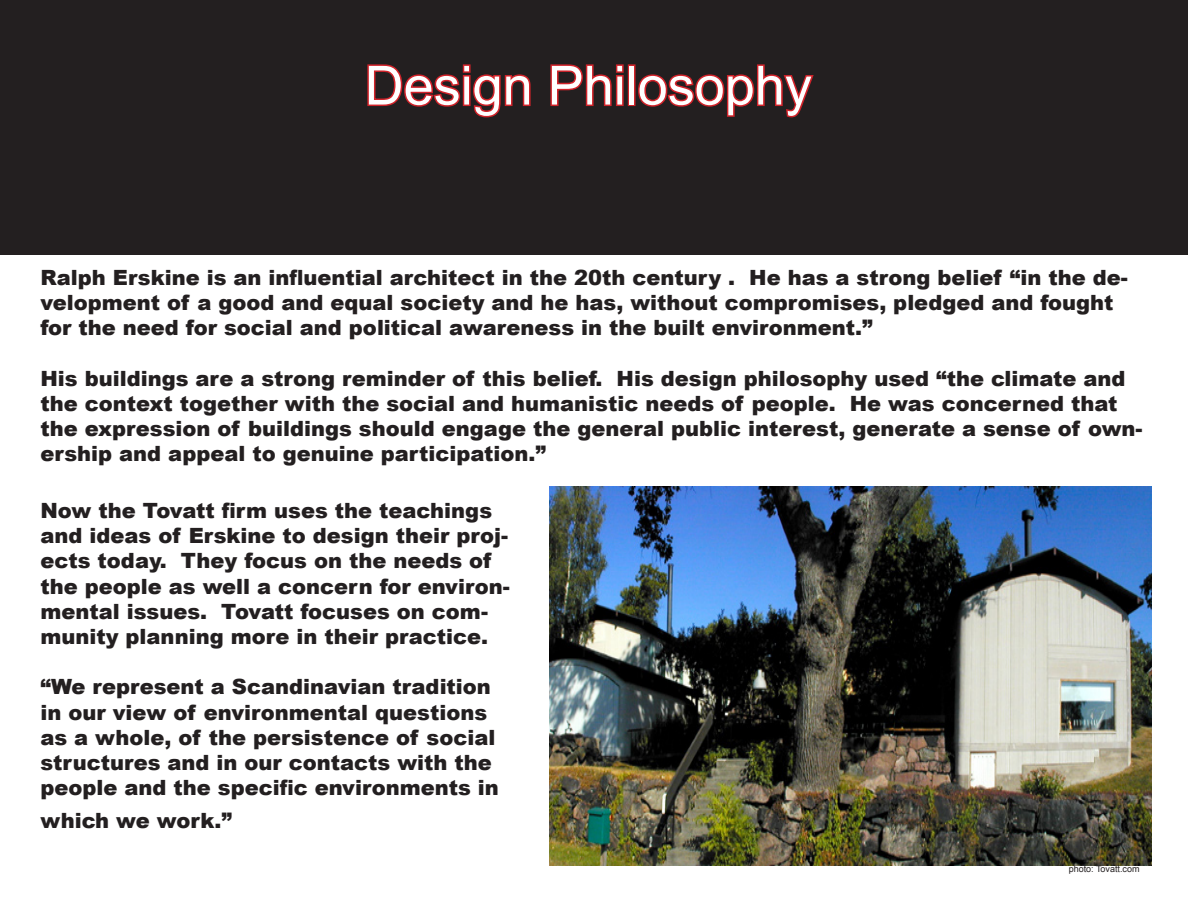
<style>
.page{position:relative;width:1188px;height:918px;background:#fff}
.page>*{position:absolute;margin:0;border:0;box-sizing:border-box;transform-origin:0 0}
.t1{font:54px "Arial";color:#fff}
.t2{font:900 21px/25.2px "Arial";color:#231f20}
.t3{font:9px "Arial";color:#231f20}
</style>
<div class="page">
<div style="left:0;top:0;width:1188px;height:254px;background:#231f20"></div>
<svg style="left:367px;top:64px;width:164px;height:54px"></svg>
<svg style="left:550px;top:64px;width:74px;height:42px"></svg>
<div style="left:628px;top:64px;width:8px;height:42px;border:3px solid #d1232a"></div>
<svg style="left:638px;top:64px;width:176px;height:54px"></svg>
<img style="left:549px;top:486px;width:603px;height:380px">
<p class="t1" style="left:365px;top:50px;width:449px">Design Philosophy</p>
<p class="t2" style="left:40px;top:264px;width:1089px">Ralph Erskine is an influential architect in the 20th century . He has a strong belief “in the de&shy;velopment of a good and equal society and he has, without compromises, pledged and fought for the need for social and political awareness in the built environment.”</p>
<p class="t2" style="left:40px;top:365px;width:1104px">His buildings are a strong reminder of this belief. His design philosophy used “the climate and the context together with the social and humanistic needs of people. He was concerned that the expression of buildings should engage the general public interest, generate a sense of own&shy;ership and appeal to genuine participation.”</p>
<p class="t2" style="left:40px;top:497px;width:471px">Now the Tovatt firm uses the teachings and ideas of Erskine to design their proj&shy;ects today. They focus on the needs of the people as well a concern for environ&shy;mental issues. Tovatt focuses on com&shy;munity planning more in their practice.</p>
<p class="t2" style="left:40px;top:674px;width:460px">“We represent a Scandinavian tradition in our view of environmental questions as a whole, of the persistence of social structures and in our contacts with the people and the specific environments in</p>
<p class="t2" style="left:40px;top:807px;width:193px">which we work.”</p>
<p class="t3" style="left:1069px;top:863px;width:72px">photo: Tovatt.com</p>
</div>
